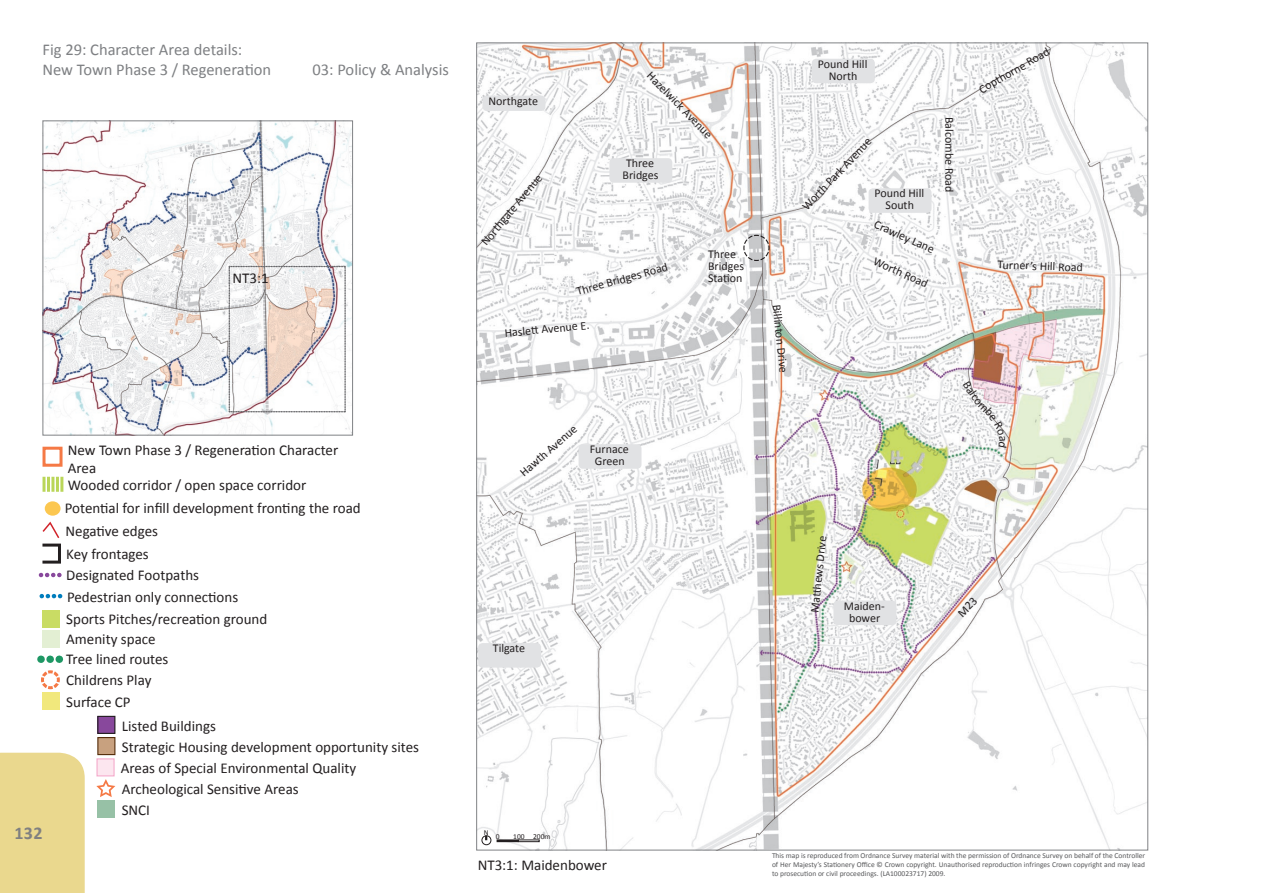
<style>
.page{position:relative;width:1263px;height:893px;background:#fff}
.page>*{position:absolute;margin:0;border:0;box-sizing:border-box;transform-origin:0 0}
.t1{font:700 18px "Calibri";color:#808080}
.t2{font:16.5px/19.8px "Calibri";color:#7e8083}
.t3{font:15px/21.1px "Calibri";color:#231f20}
.t4{font:12px/12px "Calibri";color:#231f20;text-align:center}
.t5{font:7.5px/9px "Calibri";color:#57585a;text-align:justify}
.t6{font:7.5px "Calibri";color:#231f20}
</style>
<div class="page">
<img style="left:478px;top:45px;width:668px;height:803px">
<div style="left:43px;top:447px;width:20px;height:20px;border:3px solid #f57945"></div>
<div style="left:497px;top:840px;width:21px;height:2px;border:1px solid #231f20"></div>
<div style="left:518px;top:840px;width:21px;height:2px;border:1px solid #231f20"></div>
<div style="left:482px;top:835px;width:9px;height:10px;border:1px solid #231f20;border-radius:50%"></div>
<div style="left:98px;top:801px;width:17px;height:17px;background:#97c1a6"></div>
<div style="left:98px;top:716px;width:17px;height:17px;background:#88489c"></div>
<div style="left:97px;top:716px;width:18px;height:18px;border:1px solid #231f20"></div>
<div style="left:97px;top:737px;width:18px;height:18px;background:#c8a17f;border:1px solid #562e0c"></div>
<svg style="left:96px;top:779px;width:19px;height:18px"></svg>
<div style="left:96px;top:758px;width:19px;height:18px;background:#fce6ef;border:1px solid #f5accc"></div>
<svg style="left:743px;top:234px;width:27px;height:28px"></svg>
<div style="left:482px;top:96px;width:63px;height:15px;background:#e1e2e4;border-radius:4px"></div>
<div style="left:609px;top:158px;width:63px;height:25px;background:#e1e2e4;border-radius:4px"></div>
<div style="left:579px;top:444px;width:62px;height:25px;background:#e1e2e4;border-radius:4px"></div>
<div style="left:478px;top:643px;width:63px;height:25px;background:#e1e2e4;border-radius:4px"></div>
<div style="left:833px;top:601px;width:63px;height:24px;background:#e1e2e4;border-radius:4px"></div>
<div style="left:868px;top:188px;width:63px;height:25px;background:#e1e2e4;border-radius:4px"></div>
<div style="left:812px;top:59px;width:63px;height:24px;background:#e1e2e4;border-radius:4px"></div>
<div style="left:41px;top:544px;width:20px;height:20px;border:3px solid #231f20"></div>
<div style="left:42px;top:630px;width:17px;height:17px;background:#e3efd3"></div>
<div style="left:42px;top:692px;width:17px;height:17px;background:#f1e87c"></div>
<div style="left:42px;top:610px;width:17px;height:17px;background:#c9dc64"></div>
<svg style="left:41px;top:573px;width:18px;height:4px"></svg>
<svg style="left:42px;top:594px;width:18px;height:4px"></svg>
<svg style="left:39px;top:655px;width:23px;height:35px"></svg>
<img style="left:45px;top:122px;width:306px;height:311px">
<div style="left:43px;top:120px;width:310px;height:315px;border:1px solid #808285"></div>
<svg style="left:228px;top:265px;width:119px;height:148px"></svg>
<div style="left:45px;top:501px;width:16px;height:15px;background:#fcc750;border-radius:50%"></div>
<svg style="left:43px;top:477px;width:20px;height:15px"></svg>
<svg style="left:42px;top:521px;width:18px;height:17px"></svg>
<div style="left:0;top:753px;width:85px;height:140px;background:#ead88e"></div>
<svg style="left:958px;top:597px;width:20px;height:20px"></svg>
<svg style="left:963px;top:381px;width:44px;height:67px"></svg>
<p class="t2" style="left:43px;top:39px;width:230px">Fig 29: Character Area details:<br>New Town Phase 3 / Regeneration</p>
<p class="t2" style="left:313px;top:59px;width:138px">03: Policy &amp; Analysis</p>
<p class="t3" style="left:232px;top:267px;width:38px">NT3:1</p>
<p class="t3" style="left:68px;top:440px;width:272px;line-height:18px">New Town Phase 3 / Regeneration Character<br>Area</p>
<p class="t3" style="left:68px;top:474px;width:240px">Wooded corridor / open space corridor</p>
<p class="t3" style="left:66px;top:520px;width:94px">Negative edges</p>
<p class="t3" style="left:65px;top:497px;width:297px">Potential for infill development fronting the road</p>
<p class="t3" style="left:66px;top:543px;width:84px">Key frontages</p>
<p class="t3" style="left:66px;top:564px;width:134px">Designated Footpaths</p>
<p class="t3" style="left:67px;top:586px;width:173px">Pedestrian only connections</p>
<p class="t3" style="left:66px;top:608px;width:203px">Sports Pitches/recreation ground</p>
<p class="t3" style="left:66px;top:628px;width:91px">Amenity space</p>
<p class="t3" style="left:66px;top:669px;width:87px">Childrens Play<br>Surface CP</p>
<p class="t3" style="left:66px;top:648px;width:104px">Tree lined routes</p>
<p class="t3" style="left:121px;top:714px;width:300px">Listed Buildings<br>Strategic Housing development opportunity sites<br>Areas of Special Environmental Quality</p>
<p class="t3" style="left:122px;top:777px;width:179px">Archeological Sensitive Areas</p>
<p class="t1" style="left:14px;top:822px;width:30px">132</p>
<p class="t3" style="left:122px;top:799px;width:30px">SNCI</p>
<p class="t4" style="left:488px;top:94px;width:51px">Northgate</p>
<p class="t4" style="left:478px;top:240px;width:90px;rotate:-51deg">Northgate Avenue</p>
<p class="t4" style="left:653px;top:69px;width:89px;rotate:45deg">Hazelwick Avenue</p>
<p class="t4" style="left:622px;top:157px;width:37px;text-align:left">Three<br>Bridges</p>
<p class="t4" style="left:818px;top:57px;width:51px">Pound Hill<br>North</p>
<p class="t4" style="left:800px;top:204px;width:96px;rotate:-47deg">Worth Park Avenue</p>
<p class="t4" style="left:874px;top:187px;width:51px">Pound Hill<br>South</p>
<p class="t4" style="left:956px;top:117px;width:77px;rotate:90deg">Balcombe Road</p>
<p class="t4" style="left:976px;top:85px;width:81px;rotate:-30deg">Copthorne Road</p>
<p class="t4" style="left:575px;top:286px;width:96px;rotate:-16deg">Three Bridges Road</p>
<p class="t4" style="left:877px;top:217px;width:66px;rotate:24deg">Crawley Lane</p>
<p class="t4" style="left:708px;top:248px;width:37px;text-align:left">Three<br>Bridges<br>Station</p>
<p class="t4" style="left:877px;top:254px;width:60px;rotate:24deg">Worth Road</p>
<p class="t4" style="left:998px;top:258px;width:87px;rotate:2deg">Turner’s Hill Road</p>
<p class="t4" style="left:504px;top:327px;width:87px;rotate:-6deg">Haslett Avenue E.</p>
<p class="t4" style="left:517px;top:469px;width:73px;rotate:-41deg">Hawth Avenue</p>
<p class="t4" style="left:590px;top:443px;width:41px">Furnace<br>Green</p>
<p class="t4" style="left:493px;top:641px;width:34px">Tilgate</p>
<p class="t6" style="left:484px;top:828px;width:6px">N</p>
<p class="t6" style="left:496px;top:831px;width:5px">0</p>
<p class="t6" style="left:513px;top:831px;width:39px">100 200m</p>
<p class="t3" style="left:478px;top:854px;width:131px">NT3:1: Maidenbower</p>
<p class="t4" style="left:783px;top:304px;width:70px;rotate:84deg">Billinton Drive</p>
<p class="t4" style="left:808px;top:612px;width:79px;rotate:-84deg">Matt hews Drive</p>
<p class="t4" style="left:844px;top:599px;width:43px">Maiden&shy;bower</p>
<p class="t5" style="left:772px;top:850px;width:375px">This map is reproduced from Ordnance Survey material with the permission of Ordnance Survey on behalf of the Controller of Her Majesty’s Stationery Office © Crown copyright. Unauthorised reproduction infringes Crown copyright and may lead to prosecution or civil proceedings. (LA100023717) 2009.</p>
</div>
